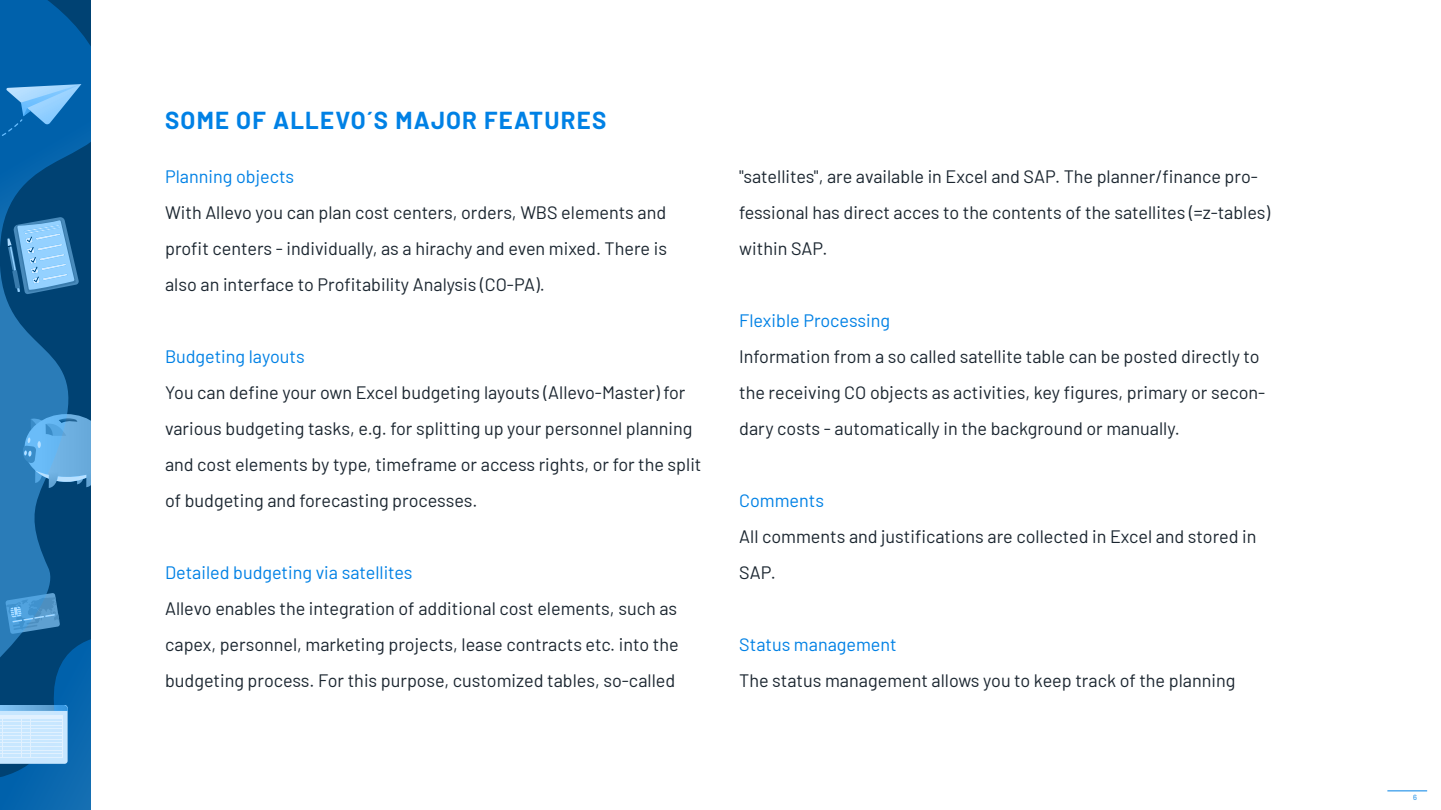
<style>
.page{position:relative;width:1441px;height:810px;background:#fff}
.page>*{position:absolute;margin:0;border:0;box-sizing:border-box;transform-origin:0 0}
.t1{font:700 24px "Barlow";letter-spacing:.05em;color:#0081e5}
.t2{font:18px/36px "Barlow";color:#1b2630}
.t3{font:18px "Barlow";color:#0081e5}
.t4{font:7.5px "Barlow";color:#0081e5}
</style>
<div class="page">
<svg style="left:0;top:0;width:90px;height:593px;background:#0e5b95"></svg>
<svg style="left:7px;top:217px;width:72px;height:77px;background:#5b99c7"></svg>
<svg style="left:0;top:593px;width:90px;height:217px;background:#347aaf"></svg>
<svg style="left:23px;top:414px;width:67px;height:74px;background:#59a2d8"></svg>
<svg style="left:0;top:64px;width:81px;height:116px;background:#1a71b4"></svg>
<hr style="left:1387px;top:790px;width:39px;height:1px;background:#0081e5">
<h1 class="t1" style="left:165px;top:103px;width:442px">SOME OF ALLEVO´S MAJOR FEATURES</h1>
<p class="t3" style="left:165px;top:163px;width:131px">Planning objects</p>
<p class="t2" style="left:165px;top:193px;width:503px;text-align:justify">With Allevo you can plan cost centers, orders, WBS elements and profit centers - individually, as a hirachy and even mixed. There is also an interface to Profitability Analysis (CO-PA).</p>
<p class="t3" style="left:165px;top:343px;width:141px">Budgeting layouts</p>
<p class="t2" style="left:165px;top:373px;width:538px">You can define your own Excel budgeting layouts (Allevo-Master) for various budgeting tasks, e.g. for splitting up your personnel planning and cost elements by type, timeframe or access rights, or for the split of budgeting and forecasting processes.</p>
<p class="t3" style="left:165px;top:559px;width:249px">Detailed budgeting via satellites</p>
<p class="t2" style="left:165px;top:589px;width:515px;text-align:justify">Allevo enables the integration of additional cost elements, such as capex, personnel, marketing projects, lease contracts etc. into the budgeting process. For this purpose, customized tables, so-called</p>
<p class="t2" style="left:739px;top:157px;width:532px">"satellites", are available in Excel and SAP. The planner/finance pro&shy;fessional has direct acces to the contents of the satellites (=z-tables) within SAP.</p>
<p class="t3" style="left:739px;top:307px;width:152px">Flexible Processing</p>
<p class="t2" style="left:739px;top:337px;width:527px">Information from a so called satellite table can be posted directly to the receiving CO objects as activities, key figures, primary or secon&shy;dary costs - automatically in the background or manually.</p>
<p class="t3" style="left:739px;top:487px;width:86px">Comments</p>
<p class="t2" style="left:739px;top:517px;width:518px">All comments and justifications are collected in Excel and stored in<br>SAP.</p>
<p class="t3" style="left:739px;top:631px;width:159px">Status management</p>
<p class="t2" style="left:739px;top:661px;width:497px">The status management allows you to keep track of the planning</p>
<p class="t4" style="left:1412px;top:792px;width:5px">6</p>
</div>
